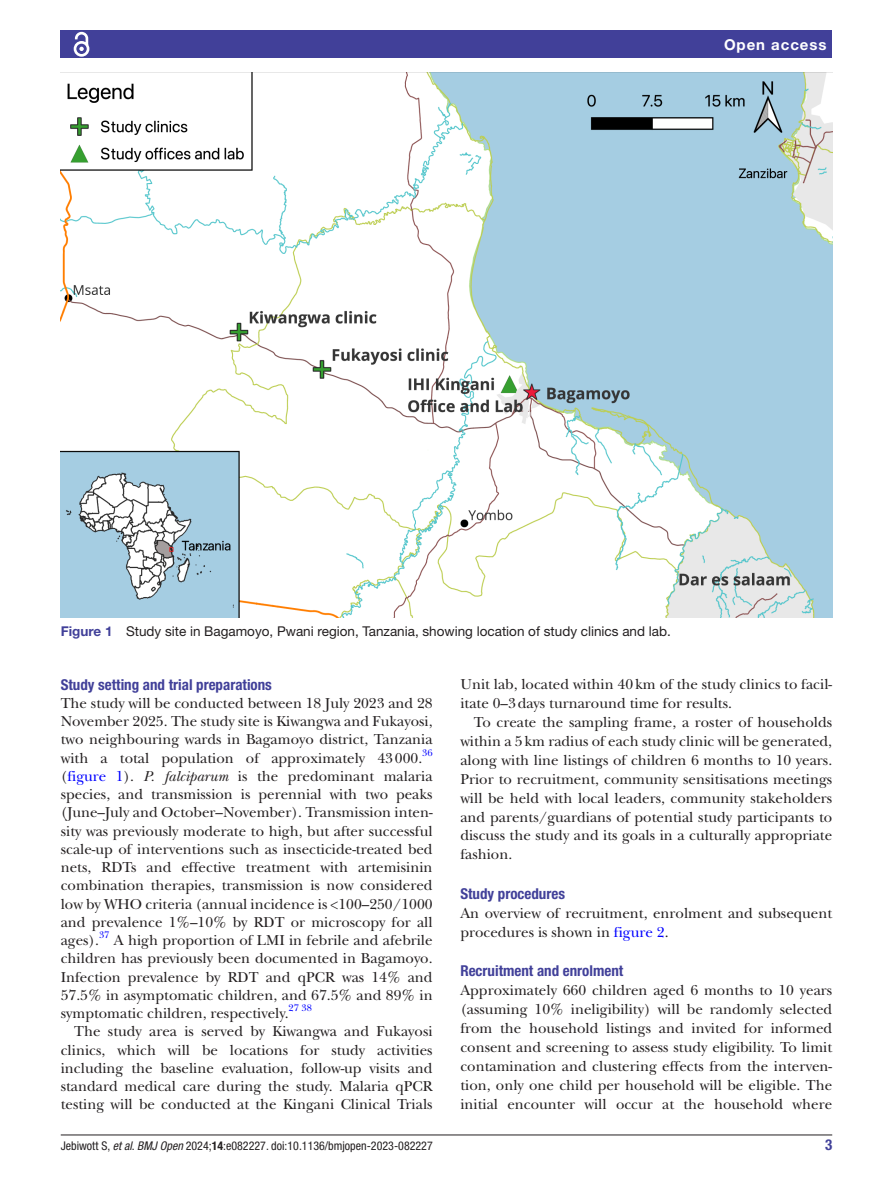
<style>
.page{position:relative;width:893px;height:1191px;background:#fff}
.page>*{position:absolute;margin:0;border:0;box-sizing:border-box;transform-origin:0 0}
.t1{font:15px/18.3px "New Baskerville";color:#231f20;text-align:justify}
.t2{font:700 condensed 15px "Helvetica Neue LT Std";color:#414099}
.t3{font:700 15px "Helvetica Neue LT Std";letter-spacing:.065em;color:#fff}
.t4{font:13.5px "Helvetica Neue LT Std";color:#231f20}
.t5{font:condensed 12px "Helvetica Neue LT Std";color:#231f20}
.t6{font:9.9px "New Baskerville";color:#00f}
.s1{font-weight:700;color:#414099}
.s2{color:#00f}
.s3{font-style:italic}
.s4{font-weight:700}
</style>
<div class="page">
<hr style="left:61px;top:1134px;width:771px;height:1px;background:#231f20">
<div style="left:61px;top:31px;width:771px;height:27px;background:#414099"></div>
<svg style="left:73px;top:31px;width:17px;height:26px"></svg>
<img style="left:61px;top:73px;width:771px;height:545px">
<p class="t3" style="left:724px;top:35px;width:104px">Open access</p>
<p class="t4" style="left:61px;top:623px;width:612px"><span class="s1">Figure 1</span> Study site in Bagamoyo, Pwani region, Tanzania, showing location of study clinics and lab.</p>
<p class="t2" style="left:61px;top:675px;width:213px">Study setting and trial preparations</p>
<p class="t1" style="left:61px;top:694px;width:373px">The study will be conducted between 18 July 2023 and 28<br>November 2025. The study site is Kiwangwa and Fukayosi, two neighbouring wards in Bagamoyo district, Tanzania with a total population of approximately 43000.<sup>36 </sup>(<span class="s2">figure 1</span>). <span class="s3">P. falciparum</span> is the predominant malaria species, and transmission is perennial with two peaks (June–July and October–November). Transmission inten&shy;sity was previously moderate to high, but after successful scale-up of interventions such as insecticide-treated bed nets, RDTs and effective treatment with artemisinin combination therapies, transmission is now considered low by WHO criteria (annual incidence is &lt;100–250/1000 and prevalence 1%–10% by RDT or microscopy for all ages).</p>
<p class="t6" style="left:99px;top:929px;width:12px">37</p>
<p class="t1" style="left:61px;top:931px;width:373px;text-indent:53px">A high proportion of LMI in febrile and afebrile children has previously been documented in Bagamoyo.<br>Infection prevalence by RDT and qPCR was 14% and 57.5% in asymptomatic children, and 67.5% and 89% in symptomatic children, respectively.<sup>27</sup> <sup>38</sup></p>
<p class="t1" style="left:61px;top:1022px;width:373px;text-indent:14px">The study area is served by Kiwangwa and Fukayosi clinics, which will be locations for study activities including the baseline evaluation, follow-up visits and standard medical care during the study. Malaria qPCR testing will be conducted at the Kingani Clinical Trials</p>
<p class="t1" style="left:460px;top:675px;width:373px;line-height:18.9px">Unit lab, located within 40km of the study clinics to facil&shy;itate 0–3days turnaround time for results.</p>
<p class="t1" style="left:460px;top:712px;width:373px;line-height:18.9px;text-indent:14px">To create the sampling frame, a roster of households within a 5km radius of each study clinic will be generated, along with line listings of children 6 months to 10 years.<br>Prior to recruitment, community sensitisations meetings will be held with local leaders, community stakeholders and parents/guardians of potential study participants to discuss the study and its goals in a culturally appropriate fashion.</p>
<p class="t2" style="left:460px;top:884px;width:106px">Study procedures</p>
<p class="t1" style="left:460px;top:903px;width:373px;line-height:18.9px">An overview of recruitment, enrolment and subsequent procedures is shown in <span class="s2">figure 2</span>.</p>
<p class="t2" style="left:460px;top:962px;width:164px">Recruitment and enrolment</p>
<p class="t1" style="left:460px;top:981px;width:373px;line-height:18.9px">Approximately 660 children aged 6 months to 10 years (assuming 10% ineligibility) will be randomly selected from the household listings and invited for informed consent and screening to assess study eligibility. To limit contamination and clustering effects from the interven&shy;tion, only one child per household will be eligible. The initial encounter will occur at the household where</p>
<p class="t5" style="left:61px;top:1138px;width:374px">Jebiwott S, <span class="s3">et al</span>. <span class="s3">BMJ Open</span> 2024;<span class="s4">14</span>:e082227. doi:10.1136/bmjopen-2023-082227</p>
<p class="t2" style="left:825px;top:1135px;width:9px">3</p>
</div>
